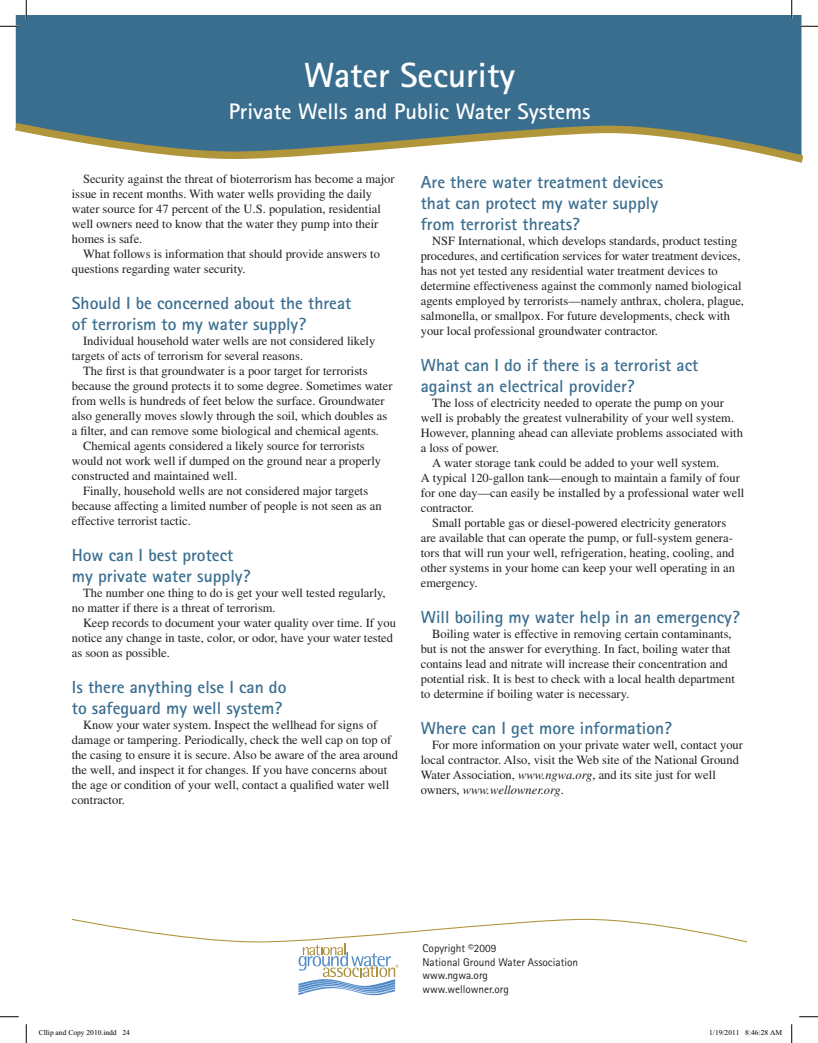
<style>
.page{position:relative;width:818px;height:1043px;background:#fff}
.page>*{position:absolute;margin:0;border:0;box-sizing:border-box;transform-origin:0 0}
.t1{font:700 35px "Rotis Sans Serif";color:#fff}
.t2{font:700 22.5px "Rotis Sans Serif";color:#fff}
.t3{font:700 17.5px/21px "Rotis Sans Serif";color:#3a6e8f}
.t4{font:12.5px/15px "Times LT Std";color:#231f20}
.t5{font:11.25px/13.5px "Rotis Sans Serif";color:#231f20}
.t6{font:7.5px "Times New Roman";color:#000}
.s1{font-style:italic}
</style>
<div class="page">
<div style="left:16px;top:15px;width:785px;height:104px;background:#3a6e8f"></div>
<svg style="left:15px;top:119px;width:787px;height:44px"></svg>
<svg style="left:71px;top:918px;width:677px;height:77px"></svg>
<svg style="left:0;top:25px;width:19px;height:2px"></svg>
<svg style="left:799px;top:25px;width:19px;height:2px"></svg>
<svg style="left:0;top:1016px;width:19px;height:1px"></svg>
<svg style="left:799px;top:1016px;width:19px;height:1px"></svg>
<svg style="left:25px;top:0;width:2px;height:19px"></svg>
<svg style="left:25px;top:1024px;width:2px;height:18px"></svg>
<svg style="left:790px;top:0;width:2px;height:19px"></svg>
<svg style="left:791px;top:1024px;width:1px;height:18px"></svg>
<h1 class="t1" style="left:304px;top:62px;width:212px">Water Security</h1>
<h2 class="t2" style="left:229px;top:104px;width:363px">Private Wells and Public Water Systems</h2>
<p class="t4" style="left:72px;top:172px;width:324px;text-indent:11px">Security against the threat of bioterrorism has become a major issue in recent months. With water wells providing the daily water source for 47 percent of the U.S. population, residential well owners need to know that the water they pump into their homes is safe.</p>
<p class="t4" style="left:72px;top:247px;width:309px;text-indent:11px">What follows is information that should provide answers to questions regarding water security.</p>
<h3 class="t3" style="left:72px;top:294px;width:281px">Should I be concerned about the threat of terrorism to my water supply?</h3>
<p class="t4" style="left:72px;top:334px;width:305px;text-indent:11px">Individual household water wells are not considered likely targets of acts of terrorism for several reasons.</p>
<p class="t4" style="left:83px;top:364px;width:286px">The first is that groundwater is a poor target for terrorists</p>
<p class="t4" style="left:72px;top:379px;width:322px">because the ground protects it to some degree. Sometimes water</p>
<p class="t4" style="left:72px;top:394px;width:314px">from wells is hundreds of feet below the surface. Groundwater</p>
<p class="t4" style="left:72px;top:409px;width:317px">also generally moves slowly through the soil, which doubles as</p>
<p class="t4" style="left:72px;top:424px;width:309px">a filter, and can remove some biological and chemical agents.</p>
<p class="t4" style="left:83px;top:439px;width:283px">Chemical agents considered a likely source for terrorists</p>
<p class="t4" style="left:72px;top:454px;width:311px">would not work well if dumped on the ground near a properly</p>
<p class="t4" style="left:72px;top:469px;width:167px">constructed and maintained well.</p>
<p class="t4" style="left:83px;top:484px;width:287px">Finally, household wells are not considered major targets</p>
<p class="t4" style="left:72px;top:499px;width:311px">because affecting a limited number of people is not seen as an</p>
<p class="t4" style="left:72px;top:514px;width:120px">effective terrorist tactic.</p>
<h3 class="t3" style="left:72px;top:546px;width:180px">How can I best protect my private water supply?</h3>
<p class="t4" style="left:72px;top:586px;width:315px;text-indent:11px">The number one thing to do is get your well tested regularly, no matter if there is a threat of terrorism.</p>
<p class="t4" style="left:72px;top:616px;width:325px;text-indent:11px">Keep records to document your water quality over time. If you notice any change in taste, color, or odor, have your water tested as soon as possible.</p>
<h3 class="t3" style="left:72px;top:678px;width:216px">Is there anything else I can do to safeguard my well system?</h3>
<p class="t4" style="left:72px;top:718px;width:327px;text-indent:11px">Know your water system. Inspect the wellhead for signs of damage or tampering. Periodically, check the well cap on top of the casing to ensure it is secure. Also be aware of the area around the well, and inspect it for changes. If you have concerns about the age or condition of your well, contact a qualified water well contractor.</p>
<h3 class="t3" style="left:421px;top:173px;width:244px">Are there water treatment devices that can protect my water supply from terrorist threats?</h3>
<p class="t4" style="left:421px;top:235px;width:325px;text-indent:11px">NSF International, which develops standards, product testing procedures, and certification services for water treatment devices, has not yet tested any residential water treatment devices to determine effectiveness against the commonly named biological agents employed by terrorists—namely anthrax, cholera, plague, salmonella, or smallpox. For future developments, check with your local professional groundwater contractor.</p>
<h3 class="t3" style="left:421px;top:356px;width:279px">What can I do if there is a terrorist act against an electrical provider?</h3>
<p class="t4" style="left:432px;top:397px;width:293px">The loss of electricity needed to operate the pump on your</p>
<p class="t4" style="left:421px;top:412px;width:315px">well is probably the greatest vulnerability of your well system.</p>
<p class="t4" style="left:421px;top:427px;width:323px">However, planning ahead can alleviate problems associated with</p>
<p class="t4" style="left:421px;top:442px;width:80px">a loss of power.</p>
<p class="t4" style="left:432px;top:457px;width:288px">A water storage tank could be added to your well system.</p>
<p class="t4" style="left:421px;top:472px;width:320px">A typical 120-gallon tank—enough to maintain a family of four</p>
<p class="t4" style="left:421px;top:487px;width:325px">for one day—can easily be installed by a professional water well</p>
<p class="t4" style="left:421px;top:502px;width:55px">contractor.</p>
<p class="t4" style="left:432px;top:517px;width:295px">Small portable gas or diesel-powered electricity generators</p>
<p class="t4" style="left:421px;top:532px;width:313px">are available that can operate the pump, or full-system genera-</p>
<p class="t4" style="left:421px;top:547px;width:315px">tors that will run your well, refrigeration, heating, cooling, and</p>
<p class="t4" style="left:421px;top:562px;width:316px">other systems in your home can keep your well operating in an</p>
<p class="t4" style="left:421px;top:577px;width:58px">emergency.</p>
<h3 class="t3" style="left:421px;top:608px;width:320px">Will boiling my water help in an emergency?</h3>
<p class="t4" style="left:421px;top:628px;width:315px;text-indent:11px">Boiling water is effective in removing certain contaminants, but is not the answer for everything. In fact, boiling water that contains lead and nitrate will increase their concentration and potential risk. It is best to check with a local health department to determine if boiling water is necessary.</p>
<h3 class="t3" style="left:421px;top:719px;width:253px">Where can I get more information?</h3>
<p class="t4" style="left:421px;top:739px;width:324px;text-indent:11px">For more information on your private water well, contact your local contractor. Also, visit the Web site of the National Ground Water Association, <span class="s1">www.ngwa.org</span>, and its site just for well owners, <span class="s1">www.wellowner.org</span>.</p>
<p class="t5" style="left:422px;top:942px;width:157px">Copyright ©2009<br>National Ground Water Association www.ngwa.org<br>www.wellowner.org</p>
<p class="t6" style="left:39px;top:1028px;width:93px">Cllip and Copy 2010.indd 24</p>
<p class="t6" style="left:709px;top:1028px;width:74px">1/19/2011 8:46:28 AM</p>
</div>
